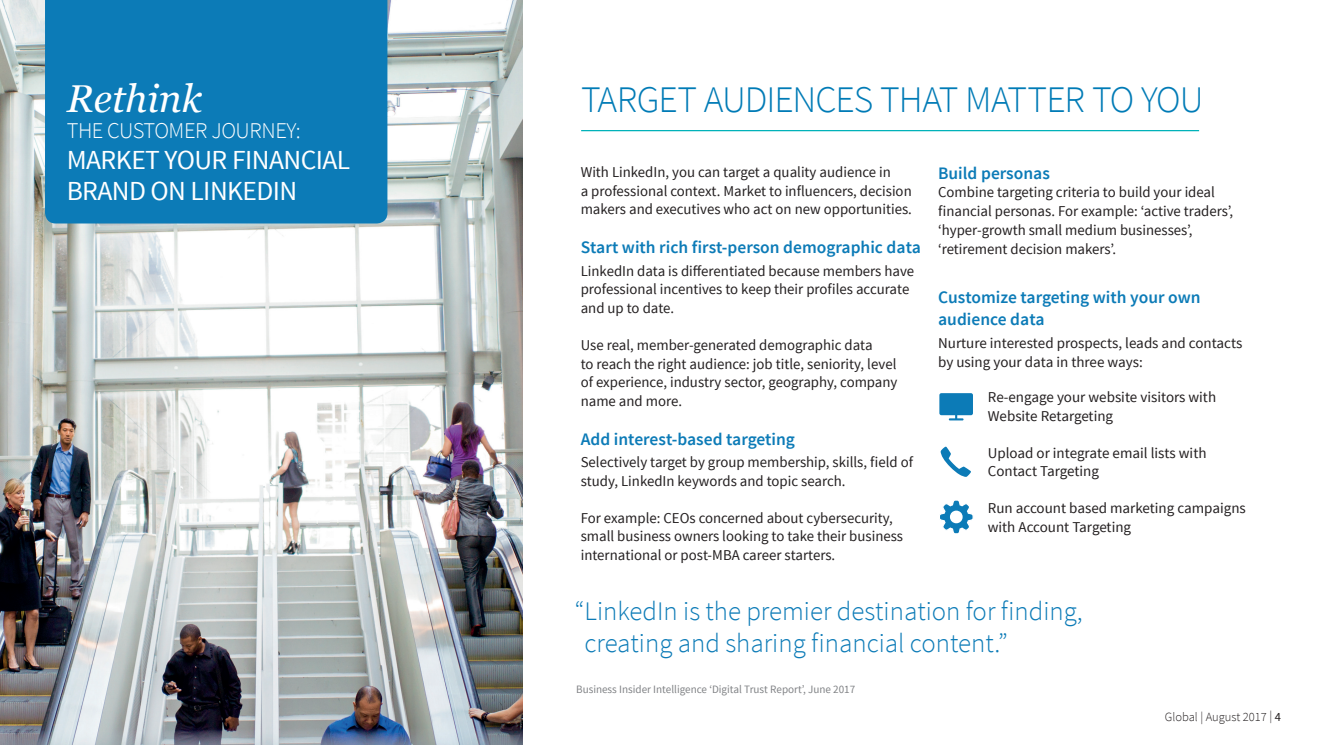
<style>
.page{position:relative;width:1326px;height:745px;background:#fff}
.page>*{position:absolute;margin:0;border:0;box-sizing:border-box;transform-origin:0 0}
.t1{font:italic 38.75px "Georgia";color:#fff}
.t2{font:300 37.5px "Source Sans Pro";letter-spacing:-.025em;color:#007bb6}
.t3{font:27.5px/31.2px "Source Sans Pro";letter-spacing:-.02em;color:#fff}
.t4{font:300 26.75px/32.1px "Source Sans Pro";color:#0c7bb7}
.t5{font:300 22.5px "Source Sans Pro";letter-spacing:-.02em;color:#fff}
.t6{font:600 17.5px/21.2px "Source Sans Pro";color:#0c7bb7}
.t7{font:15px/18.8px "Source Sans Pro";color:#231f20}
.t8{font:300 12.5px "Source Sans Pro";color:#231f20}
.t9{font:11.25px "Source Sans Pro";color:#808285}
.s1{font-weight:400}
</style>
<div class="page">
<img style="left:0;top:0;width:522px;height:744px">
<hr style="left:581px;top:130px;width:617px;height:1px;background:#00b2b9">
<svg style="left:939px;top:393px;width:33px;height:27px"></svg>
<svg style="left:940px;top:446px;width:31px;height:31px"></svg>
<svg style="left:940px;top:500px;width:33px;height:34px"></svg>
<div style="left:45px;top:0;width:342px;height:223px;background:#0c7bb7"></div>
<h1 class="t1" style="left:67px;top:70px;width:137px">Rethink</h1>
<h3 class="t5" style="left:67px;top:117px;width:235px">THE CUSTOMER JOURNEY:</h3>
<h3 class="t3" style="left:67px;top:145px;width:285px">MARKET YOUR FINANCIAL<br>BRAND ON LINKEDIN</h3>
<h2 class="t2" style="left:581px;top:76px;width:623px">TARGET AUDIENCES THAT MATTER TO YOU</h2>
<p class="t7" style="left:580px;top:163px;width:332px">With LinkedIn, you can target a quality audience in<br>a professional context. Market to influencers, decision makers and executives who act on new opportunities.</p>
<p class="t6" style="left:580px;top:237px;width:341px">Start with rich first-person demographic data</p>
<p class="t7" style="left:580px;top:261px;width:335px">LinkedIn data is differentiated because members have professional incentives to keep their profiles accurate and up to date.</p>
<p class="t7" style="left:580px;top:335px;width:318px">Use real, member-generated demographic data<br>to reach the right audience: job title, seniority, level of experience, industry sector, geography, company name and more.</p>
<p class="t6" style="left:580px;top:429px;width:216px">Add interest-based targeting</p>
<p class="t7" style="left:580px;top:453px;width:334px">Selectively target by group membership, skills, field of study, LinkedIn keywords and topic search.</p>
<p class="t7" style="left:580px;top:508px;width:324px">For example: CEOs concerned about cybersecurity, small business owners looking to take their business international or post-MBA career starters.</p>
<p class="t6" style="left:938px;top:163px;width:113px">Build personas</p>
<p class="t7" style="left:938px;top:183px;width:296px">Combine targeting criteria to build your ideal financial personas. For example: ‘active traders’, ‘hyper-growth small medium businesses’, ‘retirement decision makers’.</p>
<p class="t6" style="left:938px;top:287px;width:264px">Customize targeting with your own audience data</p>
<p class="t7" style="left:938px;top:334px;width:306px">Nurture interested prospects, leads and contacts by using your data in three ways:</p>
<p class="t7" style="left:987px;top:388px;width:230px">Re-engage your website visitors with<br>Website Retargeting</p>
<p class="t7" style="left:987px;top:443px;width:220px">Upload or integrate email lists with<br>Contact Targeting</p>
<p class="t7" style="left:987px;top:498px;width:259px">Run account based marketing campaigns with Account Targeting</p>
<h3 class="t4" style="left:584px;top:594px;width:500px;text-indent:-9px">“LinkedIn is the premier destination for finding, creating and sharing financial content.”</h3>
<p class="t9" style="left:576px;top:682px;width:281px">Business Insider Intelligence ‘Digital Trust Report’, June 2017</p>
<p class="t8" style="left:1164px;top:708px;width:118px">Global | August 2017 | <span class="s1">4</span></p>
</div>
